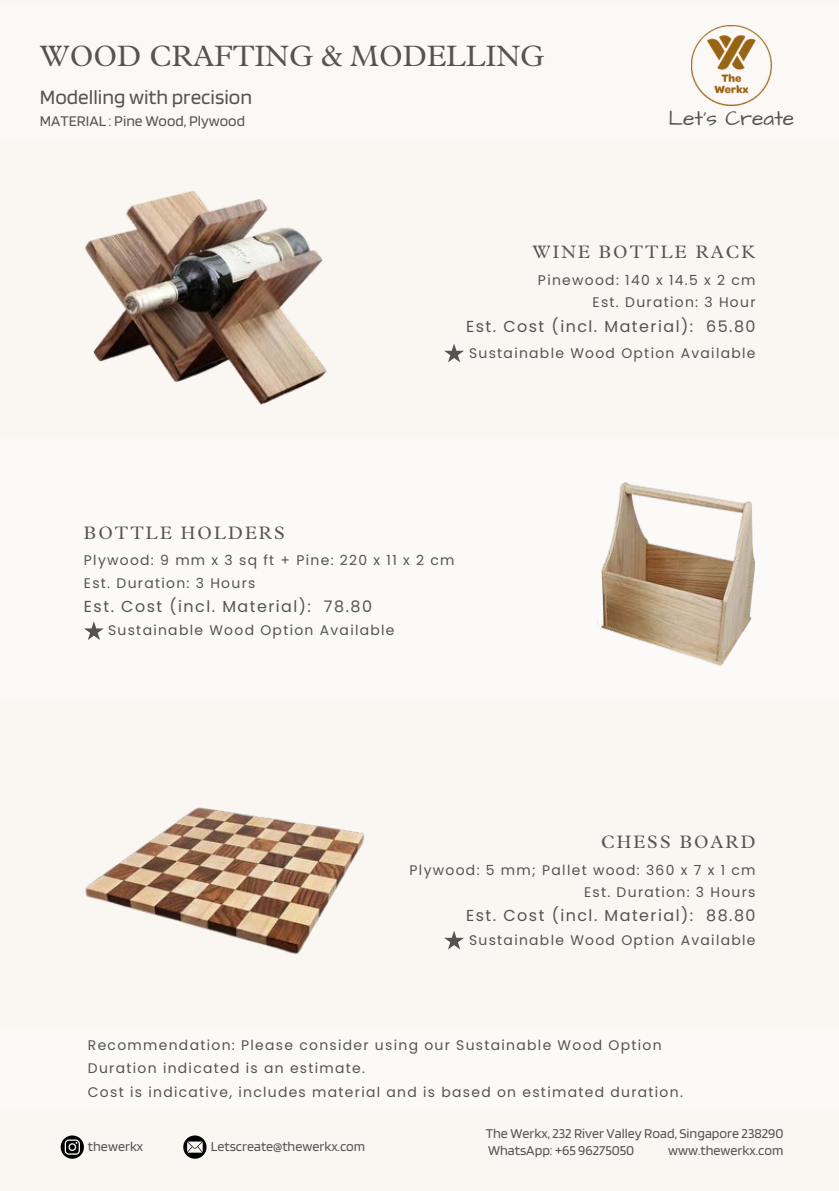
<style>
.page{position:relative;width:839px;height:1191px;background:#fff}
.page>*{position:absolute;margin:0;border:0;box-sizing:border-box;transform-origin:0 0}
.t1{font:36px "Linotype Devanagari";color:#545454}
.t2{font:22px "Linotype Devanagari";letter-spacing:.095em;color:#545454}
.t3{font:21.2px "Blinker";color:#545454}
.t4{font:21.2px "Architects Daughter";color:#545454}
.t5{font:16px "Poppins";letter-spacing:.095em;color:#545454}
.t6{font:15.6px "Blinker";color:#545454}
.t7{font:14px "Poppins";letter-spacing:.095em;color:#545454}
.t8{font:14px "Blinker";color:#545454}
</style>
<div class="page">
<div style="left:0;top:0;width:838px;height:1191px;background:#faf6f2"></div>
<div style="left:0;top:2px;width:838px;height:138px;background:#fbf8f6"></div>
<div style="left:0;top:439px;width:838px;height:262px;background:#fcfaf8"></div>
<img style="left:691px;top:26px;width:80px;height:79px">
<img style="left:85px;top:807px;width:280px;height:147px">
<img style="left:85px;top:191px;width:242px;height:214px">
<img style="left:597px;top:482px;width:157px;height:184px">
<svg style="left:61px;top:1135px;width:23px;height:24px"></svg>
<svg style="left:183px;top:1135px;width:23px;height:24px"></svg>
<svg style="left:444px;top:931px;width:20px;height:19px"></svg>
<svg style="left:444px;top:344px;width:20px;height:18px"></svg>
<svg style="left:84px;top:621px;width:20px;height:19px"></svg>
<div style="left:0;top:1029px;width:838px;height:82px;background:#fcfaf8"></div>
<p class="t1" style="left:40px;top:32px;width:506px">WOOD CRAFTING &amp; MODELLING</p>
<p class="t3" style="left:40px;top:84px;width:214px">Modelling with precision</p>
<p class="t6" style="left:40px;top:111px;width:207px">MATERIAL : Pine Wood, Plywood</p>
<p class="t4" style="left:668px;top:104px;width:127px">Let’s Create</p>
<p class="t2" style="left:532px;top:238px;width:224px">WINE BOTTLE RACK</p>
<p class="t7" style="left:592px;top:293px;width:164px">Est. Duration: 3 Hour</p>
<p class="t5" style="left:466px;top:315px;width:291px">Est. Cost (incl. Material): 65.80</p>
<p class="t7" style="left:538px;top:270px;width:219px">Pinewood: 140 x 14.5 x 2 cm</p>
<p class="t7" style="left:469px;top:343px;width:288px">Sustainable Wood Option Available</p>
<p class="t2" style="left:84px;top:518px;width:202px">BOTTLE HOLDERS</p>
<p class="t7" style="left:84px;top:573px;width:173px">Est. Duration: 3 Hours</p>
<p class="t5" style="left:84px;top:595px;width:289px">Est. Cost (incl. Material): 78.80</p>
<p class="t7" style="left:84px;top:550px;width:372px">Plywood: 9 mm x 3 sq ft + Pine: 220 x 11 x 2 cm</p>
<p class="t7" style="left:108px;top:621px;width:288px">Sustainable Wood Option Available</p>
<p class="t2" style="left:601px;top:828px;width:156px">CHESS BOARD</p>
<p class="t7" style="left:584px;top:882px;width:173px">Est. Duration: 3 Hours</p>
<p class="t5" style="left:466px;top:904px;width:291px">Est. Cost (incl. Material): 88.80</p>
<p class="t7" style="left:409px;top:860px;width:347px">Plywood: 5 mm; Pallet wood: 360 x 7 x 1 cm</p>
<p class="t7" style="left:469px;top:930px;width:288px">Sustainable Wood Option Available</p>
<p class="t7" style="left:88px;top:1035px;width:575px">Recommendation: Please consider using our Sustainable Wood Option</p>
<p class="t7" style="left:88px;top:1059px;width:279px">Duration indicated is an estimate.</p>
<p class="t7" style="left:88px;top:1083px;width:596px">Cost is indicative, includes material and is based on estimated duration.</p>
<p class="t8" style="left:485px;top:1124px;width:299px">The Werkx, 232 River Valley Road, Singapore 238290</p>
<p class="t8" style="left:88px;top:1137px;width:57px">thewerkx</p>
<p class="t8" style="left:211px;top:1137px;width:156px">Letscreate@thewerkx.com</p>
<p class="t8" style="left:488px;top:1141px;width:148px">WhatsApp: +65 96275050</p>
<p class="t8" style="left:668px;top:1141px;width:117px">www.thewerkx.com</p>
</div>
